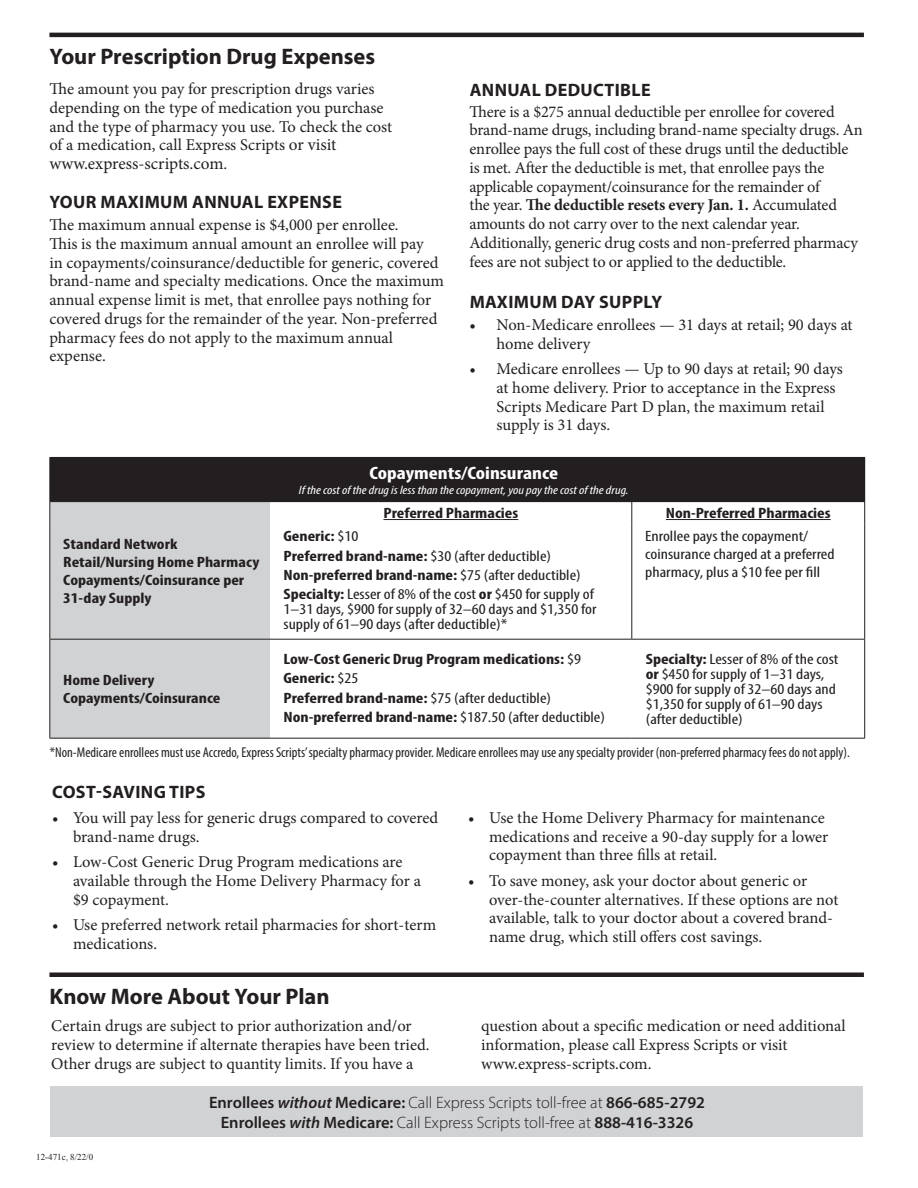
<style>
.page{position:relative;width:918px;height:1188px;background:#fff}
.page>*{position:absolute;margin:0;border:0;box-sizing:border-box;transform-origin:0 0}
.MAIN_head_copy{font:700 22.5px "Myriad Pro";color:#231f20}
.first_SUBhead{font:700 18px "Myriad Pro";letter-spacing:.02em;color:#231f20}
.t1{font:700 condensed 18px "Myriad Pro";color:#fff;scale:1.2 1}
.body_copy{font:700 18px "Myriad Pro";letter-spacing:.02em;color:#231f20}
.body_copy-2{font:17.25px "Minion Pro";color:#231f20}
.body_copy-3{font:16.5px/18.8px "Minion Pro";letter-spacing:-.005em;color:#231f20}
.first_SUBhead-2{font:600 16.5px "Myriad Pro";color:#231f20}
.t2{font:700 condensed 15px/18px "Myriad Pro";color:#231f20;scale:1.2 1}
.t3{font:condensed 15px/15px "Myriad Pro";color:#231f20;scale:1.2 1}
.t4{font:condensed 14.25px "Myriad Pro";color:#231f20}
.t5{font:italic condensed 12px "Myriad Pro";color:#fff;scale:1.2 1}
.TOC_Section{font:9px "Times New Roman";color:#231f20}
.s1{font-size:17.25px}
.s2{font-size:16.5px}
.s3{font-weight:700}
.s4{font-weight:400}
.s5{font-style:italic}
.s6{font-weight:300}
</style>
<div class="page">
<div style="left:50px;top:1086px;width:813px;height:51px;background:#d1d2d4"></div>
<div style="left:49px;top:972px;width:815px;height:5px;background:#231f20"></div>
<div style="left:50px;top:457px;width:815px;height:45px;background:#231f20"></div>
<div style="left:50px;top:502px;width:220px;height:236px;background:#d1d2d4"></div>
<svg style="left:49px;top:502px;width:1px;height:21px"></svg>
<hr style="left:49px;top:523px;width:1px;height:116px;background:#231f20">
<hr style="left:631px;top:523px;width:1px;height:116px;background:#231f20">
<hr style="left:864px;top:523px;width:1px;height:116px;background:#231f20">
<hr style="left:49px;top:639px;width:221px;height:1px;background:#231f20">
<hr style="left:49px;top:640px;width:1px;height:98px;background:#231f20">
<hr style="left:270px;top:639px;width:351px;height:1px;background:#231f20">
<hr style="left:632px;top:639px;width:233px;height:1px;background:#231f20">
<hr style="left:864px;top:640px;width:1px;height:98px;background:#231f20">
<hr style="left:49px;top:738px;width:221px;height:1px;background:#231f20">
<hr style="left:270px;top:738px;width:351px;height:1px;background:#231f20">
<hr style="left:632px;top:738px;width:233px;height:1px;background:#231f20">
<svg style="left:864px;top:502px;width:1px;height:21px"></svg>
<hr style="left:49px;top:457px;width:221px;height:1px;background:#231f20">
<hr style="left:49px;top:458px;width:1px;height:43px;background:#231f20">
<hr style="left:49px;top:501px;width:221px;height:1px;background:#231f20">
<svg style="left:621px;top:502px;width:11px;height:21px"></svg>
<hr style="left:383px;top:519px;width:135px;height:1px;background:#231f20">
<hr style="left:666px;top:519px;width:165px;height:1px;background:#231f20">
<hr style="left:49px;top:33px;width:815px;height:4px;background:#231f20">
<p class="MAIN_head_copy" style="left:49px;top:42px;width:327px">Your Prescription Drug Expenses</p>
<p class="body_copy-3" style="left:49px;top:80px;width:344px">The amount you pay for prescription drugs varies depending on the type of medication you purchase and the type of pharmacy you use. To check the cost of a medication, call Express Scripts <span class="s1">or visit</span></p>
<p class="body_copy-2" style="left:49px;top:152px;width:179px">www.express-scripts.com<span class="s2">.</span></p>
<p class="first_SUBhead" style="left:50px;top:190px;width:294px">YOUR MAXIMUM ANNUAL EXPENSE</p>
<p class="body_copy-3" style="left:49px;top:216px;width:396px">The maximum annual expense is $4,000 per enrollee.<br>This is the maximum annual amount an enrollee will pay<br>in copayments/coinsurance/deductible for generic, covered brand-name and specialty medications. Once the maximum annual expense limit is met, that enrollee pays nothing for covered drugs for the remainder of the year. Non-preferred pharmacy fees do not apply to the maximum annual expense.</p>
<p class="body_copy" style="left:470px;top:78px;width:183px">ANNUAL DEDUCTIBLE</p>
<p class="body_copy-3" style="left:470px;top:102px;width:395px">There is a $275 annual deductible per enrollee for covered brand-name drugs, including brand-name specialty drugs. An enrollee pays the full cost of these drugs until the deductible is met. After the deductible is met, that enrollee pays the applicable copayment/coinsurance for the remainder of<br>the year. <span class="s3">The deductible resets every Jan. 1.</span> Accumulated amounts do not carry over to the next calendar year.<br>Additionally, generic drug costs and non-preferred pharmacy fees are not subject to or applied to the deductible.</p>
<p class="first_SUBhead" style="left:470px;top:290px;width:194px">MAXIMUM DAY SUPPLY</p>
<p class="body_copy-3" style="left:497px;top:315px;width:358px;text-indent:-27px">• Non-Medicare enrollees — 31 days at retail; 90 days at home delivery</p>
<p class="body_copy-3" style="left:497px;top:360px;width:348px;text-indent:-27px">• Medicare enrollees — Up to 90 days at retail; 90 days at home delivery. Prior to acceptance in the Express Scripts Medicare Part D plan, the maximum retail supply is 31 days.</p>
<p class="t1" style="left:370px;top:462px;width:159px">Copayments/Coinsurance</p>
<p class="t5" style="left:299px;top:483px;width:276px">If the cost of the drug is less than the copayment, you pay the cost of the drug.</p>
<p class="t2" style="left:63px;top:535px;width:97px">Standard Network</p>
<p class="t2" style="left:63px;top:553px;width:165px">Retail/Nursing Home Pharmacy</p>
<p class="t2" style="left:63px;top:571px;width:152px">Copayments/Coinsurance per<br>31-day Supply</p>
<p class="t2" style="left:63px;top:671px;width:77px">Home Delivery</p>
<p class="t2" style="left:63px;top:689px;width:132px">Copayments/Coinsurance</p>
<p class="t2" style="left:383px;top:504px;width:114px">Preferred Pharmacies</p>
<p class="t2" style="left:666px;top:504px;width:139px">Non-Preferred Pharmacies</p>
<p class="t2" style="left:284px;top:527px;width:64px">Generic: <span class="s4">$10</span></p>
<p class="t2" style="left:284px;top:546px;width:225px">Preferred brand-name: <span class="s4">$30 (after deductible)</span></p>
<p class="t2" style="left:284px;top:566px;width:249px">Non-preferred brand-name: <span class="s4">$75 (after deductible)</span></p>
<p class="t3" style="left:284px;top:587px;width:262px"><span class="s3">Specialty:</span> Lesser of 8% of the cost <span class="s3">or</span> $450 for supply of<br>1–31 days, $900 for supply of 32–60 days and $1,350 for supply of 61–90 days (after deductible)*</p>
<p class="t2" style="left:284px;top:650px;width:249px">Low-Cost Generic Drug Program medications: <span class="s4">$9</span></p>
<p class="t2" style="left:284px;top:669px;width:64px">Generic: <span class="s4">$25</span></p>
<p class="t2" style="left:284px;top:688px;width:225px">Preferred brand-name: <span class="s4">$75 (after deductible)</span></p>
<p class="t2" style="left:284px;top:708px;width:269px">Non-preferred brand-name: <span class="s4">$187.50 (after deductible)</span></p>
<p class="t3" style="left:645px;top:527px;width:159px;line-height:18px">Enrollee pays the copayment/ coinsurance charged at a preferred pharmacy, plus a $10 fee per fill</p>
<p class="t3" style="left:646px;top:651px;width:162px"><span class="s3">Specialty:</span> Lesser of 8% of the cost <span class="s3">or</span> $450 for supply of 1–31 days, $900 for supply of 32–60 days and $1,350 for supply of 61–90 days (after deductible)</p>
<p class="t4" style="left:50px;top:743px;width:802px">*Non-Medicare enrollees must use Accredo, Express Scripts’ specialty pharmacy provider. Medicare enrollees may use any specialty provider (non-preferred pharmacy fees do not apply).</p>
<p class="first_SUBhead" style="left:52px;top:780px;width:155px">COST-SAVING TIPS</p>
<p class="body_copy-3" style="left:73px;top:809px;width:367px;text-indent:-21px">• You will pay less for generic drugs compared to covered brand-name drugs.</p>
<p class="body_copy-3" style="left:73px;top:853px;width:349px;text-indent:-21px">• Low-Cost Generic Drug Program medications are available through the Home Delivery Pharmacy for a $9 copayment.</p>
<p class="body_copy-3" style="left:73px;top:916px;width:365px;text-indent:-21px">• Use preferred network retail pharmacies for short-term medications.</p>
<p class="MAIN_head_copy" style="left:49px;top:982px;width:282px">Know More About Your Plan</p>
<p class="body_copy-3" style="left:489px;top:808px;width:341px;text-indent:-21px">• Use the Home Delivery Pharmacy for maintenance medications and receive a 90-day supply for a lower copayment than three fills at retail.</p>
<p class="body_copy-3" style="left:489px;top:871px;width:351px;text-indent:-21px">• To save money, ask your doctor about generic or over-the-counter alternatives. If these options are not available, talk to your doctor about a covered brand&shy;name drug, which still offers cost savings.</p>
<p class="body_copy-3" style="left:51px;top:1017px;width:380px">Certain drugs are subject to prior authorization and/or review to determine if alternate therapies have been tried.<br>Other drugs are subject to quantity limits. If you have a</p>
<p class="body_copy-3" style="left:481px;top:1017px;width:366px">question about a specific medication or need additional information, please call Express Scripts or visit www.express-scripts.com.</p>
<p class="first_SUBhead-2" style="left:209px;top:1092px;width:498px">Enrollees <span class="s5">without</span> Medicare: <span class="s6">Call Express Scripts toll-free at</span> 866-685-2792</p>
<p class="first_SUBhead-2" style="left:221px;top:1112px;width:474px">Enrollees <span class="s5">with</span> Medicare: <span class="s6">Call Express Scripts toll-free at</span> 888-416-3326</p>
<p class="TOC_Section" style="left:36px;top:1151px;width:58px">12-471c, 8/22/0</p>
</div>
